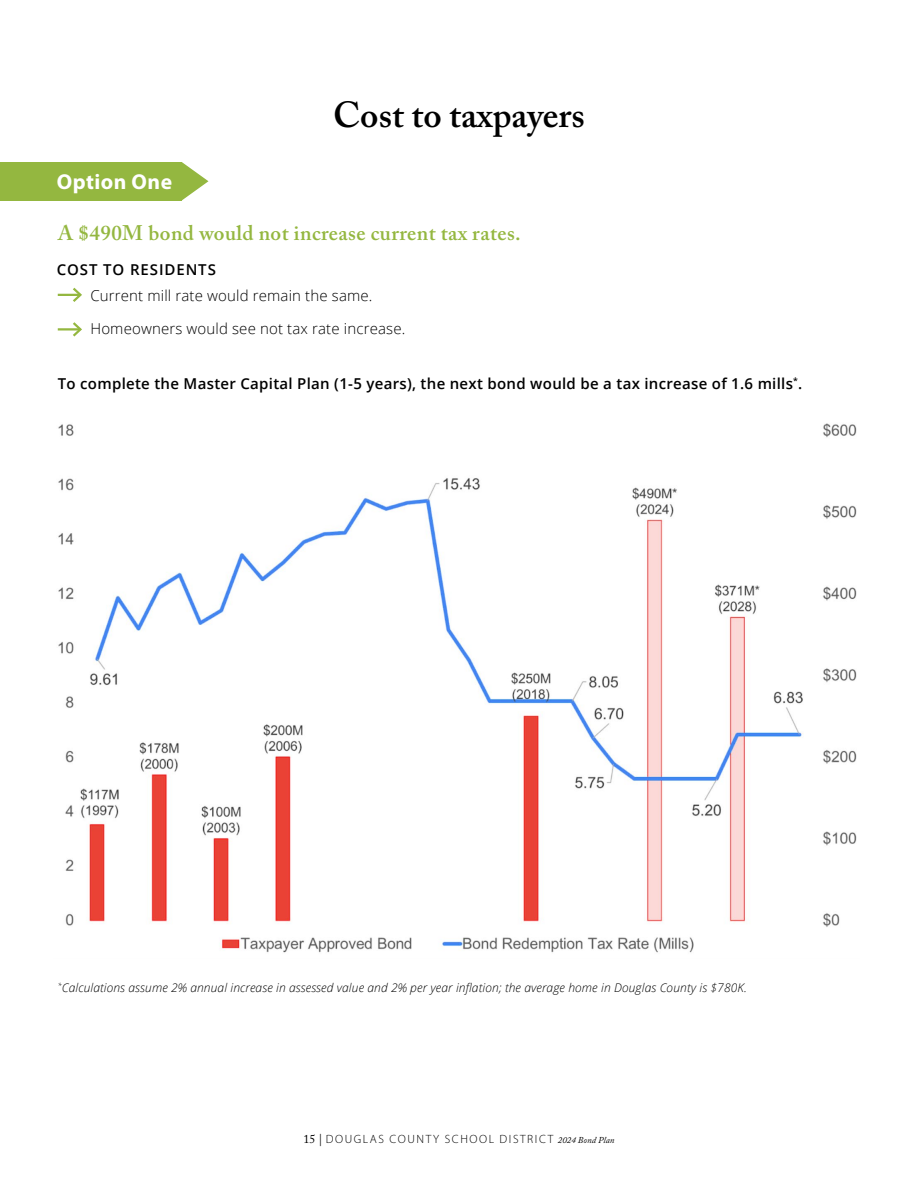
<style>
.page{position:relative;width:918px;height:1188px;background:#fff}
.page>*{position:absolute;margin:0;border:0;box-sizing:border-box;transform-origin:0 0}
.t1{font:600 36px "Adobe Caslon Pro";color:#000}
.t2{font:700 21.6px "Myriad Pro";letter-spacing:.02em;color:#fff}
.t3{font:600 21px "Adobe Caslon Pro";letter-spacing:.02em;color:#94b740}
.t4{font:600 15px "Open Sans";letter-spacing:.02em;color:#000}
.t5{font:300 15px "Open Sans";letter-spacing:.01em;color:#000}
.t6{font:600 15px "Open Sans";letter-spacing:.06em;color:#000}
.t7{font:italic 300 12px "Open Sans";letter-spacing:.01em;color:#000}
.t8{font:300 12px "Myriad Pro";letter-spacing:.13em;color:#000}
.s1{font-family:"Adobe Caslon Pro";font-weight:400}
.s2{font-family:"Adobe Caslon Pro";font-weight:400;font-style:italic;font-size:9px}
</style>
<div class="page">
<div style="left:0;top:162px;width:182px;height:39px;background:#94b740"></div>
<svg style="left:182px;top:162px;width:26px;height:39px"></svg>
<hr style="left:58px;top:294px;width:22px;height:2px;background:#94b740">
<svg style="left:70px;top:287px;width:12px;height:15px"></svg>
<hr style="left:58px;top:328px;width:22px;height:3px;background:#94b740">
<svg style="left:70px;top:322px;width:12px;height:15px"></svg>
<img style="left:58px;top:423px;width:799px;height:530px">
<h2 class="t2" style="left:57px;top:168px;width:117px">Option One</h2>
<h1 class="t1" style="left:333px;top:93px;width:253px">Cost to taxpayers</h1>
<h3 class="t3" style="left:58px;top:220px;width:465px">A $490M bond would not increase current tax rates.</h3>
<p class="t6" style="left:57px;top:259px;width:161px">COST TO RESIDENTS</p>
<p class="t5" style="left:90px;top:286px;width:284px">Current mill rate would remain the same.</p>
<p class="t5" style="left:90px;top:319px;width:316px">Homeowners would see not tax rate increase.</p>
<p class="t4" style="left:58px;top:374px;width:746px">To complete the Master Capital Plan (1-5 years), the next bond would be a tax increase of 1.6 mills<sup>*</sup>.</p>
<p class="t7" style="left:58px;top:979px;width:691px"><sup>*</sup>Calculations assume 2% annual increase in assessed value and 2% per year inflation; the average home in Douglas County is $780K.</p>
<p class="t8" style="left:304px;top:1132px;width:312px"><span class="s1">15 |</span> DOUGLAS COUNTY SCHOOL DISTRICT <span class="s2">2024 Bond Plan</span></p>
</div>
